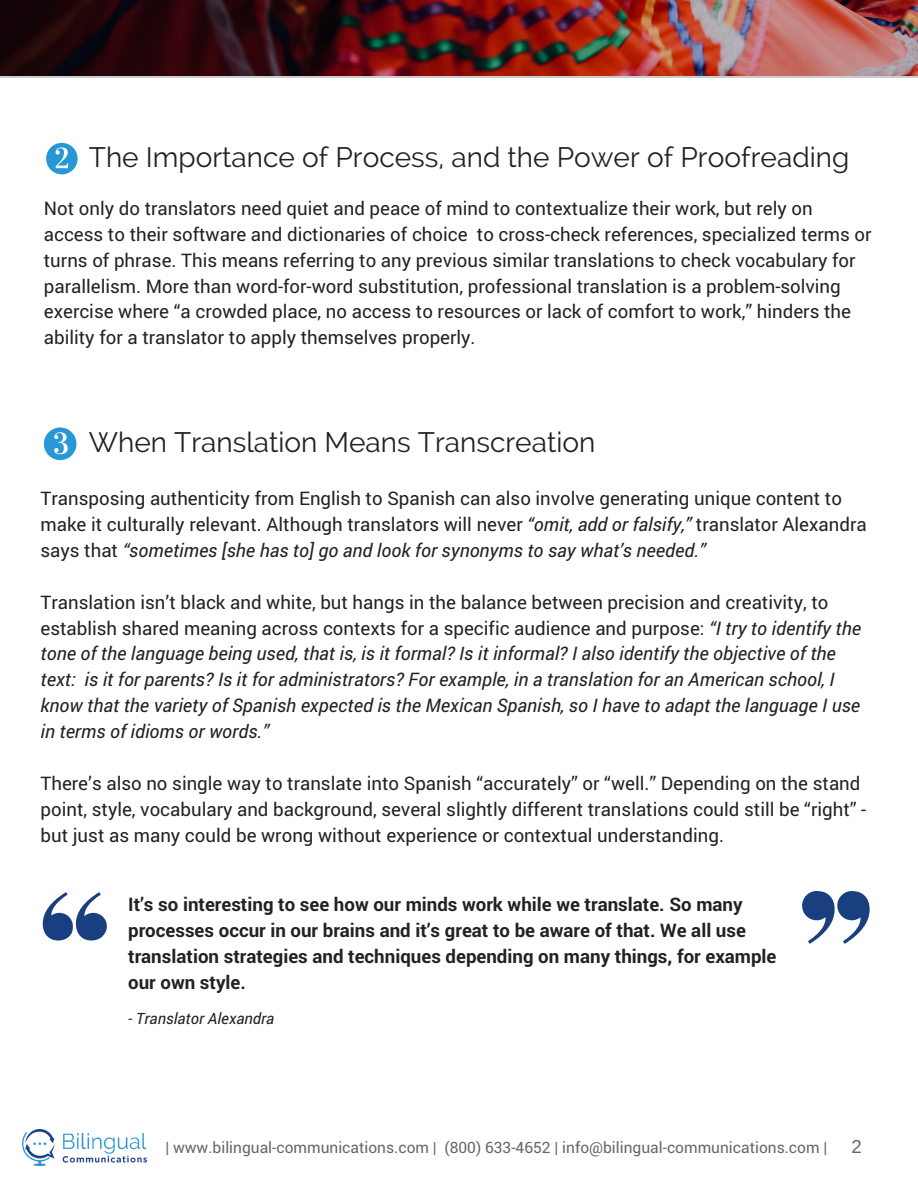
<style>
.page{position:relative;width:918px;height:1188px;background:#fff}
.page>*{position:absolute;margin:0;border:0;box-sizing:border-box;transform-origin:0 0}
.t1{font:28.05px "Raleway";color:#222}
.t2{font:18.75px/25.8px "Roboto";color:#222}
.t3{font:italic 18.75px/25.8px "Roboto";color:#222}
.t4{font:700 18.75px/25.8px "Roboto";color:#222}
.t5{font:18.75px "Arimo";color:#666}
.t6{font:15.6px "Roboto";color:#666}
.t7{font:italic 15.6px "Roboto";color:#222}
.s1{font-style:italic}
.s2{font-style:normal}
</style>
<div class="page">
<img style="left:22px;top:1130px;width:124px;height:36px">
<img style="left:0;top:0;width:918px;height:78px">
<svg style="left:46px;top:143px;width:32px;height:31px"></svg>
<svg style="left:44px;top:428px;width:32px;height:32px"></svg>
<svg style="left:43px;top:892px;width:64px;height:48px"></svg>
<svg style="left:802px;top:891px;width:68px;height:53px"></svg>
<h1 class="t1" style="left:89px;top:140px;width:762px">The Importance of Process, and the Power of Proofreading</h1>
<p class="t2" style="left:44px;top:195px;width:829px">Not only do translators need quiet and peace of mind to contextualize their work, but rely on access to their software and dictionaries of choice to cross-check references, specialized terms or turns of phrase. This means referring to any previous similar translations to check vocabulary for parallelism. More than word-for-word substitution, professional translation is a problem-solving exercise where “a crowded place, no access to resources or lack of comfort to work,” hinders the ability for a translator to apply themselves properly.</p>
<h1 class="t1" style="left:89px;top:426px;width:508px">When Translation Means Transcreation</h1>
<p class="t2" style="left:40px;top:485px;width:828px">Transposing authenticity from English to Spanish can also involve generating unique content to make it culturally relevant. Although translators will never <span class="s1">“omit, add or falsify,”</span> translator Alexandra says that <span class="s1">“sometimes [she has to] go and look for synonyms to say what’s needed.”</span></p>
<p class="t3" style="left:40px;top:588px;width:822px"><span class="s2">Translation isn’t black and white, but hangs in the balance between precision and creativity, to establish shared meaning across contexts for a specific audience and purpose:</span> “I try to identify the tone of the language being used, that is, is it formal? Is it informal? I also identify the objective of the text: is it for parents? Is it for administrators? For example, in a translation for an American school, I know that the variety of Spanish expected is the Mexican Spanish, so I have to adapt the language I use in terms of idioms or words.”</p>
<p class="t2" style="left:40px;top:770px;width:827px">There’s also no single way to translate into Spanish “accurately” or “well.” Depending on the stand point, style, vocabulary and background, several slightly different translations could still be “right” - but just as many could be wrong without experience or contextual understanding.</p>
<p class="t4" style="left:128px;top:891px;width:650px">It’s so interesting to see how our minds work while we translate. So many processes occur in our brains and it’s great to be aware of that. We all use translation strategies and techniques depending on many things, for example our own style.</p>
<p class="t7" style="left:128px;top:1007px;width:148px">- Translator Alexandra</p>
<p class="t6" style="left:165px;top:1137px;width:664px">| www.bilingual-communications.com | (800) 633-4652 | info@bilingual-communications.com |</p>
<p class="t5" style="left:852px;top:1136px;width:12px">2</p>
</div>
